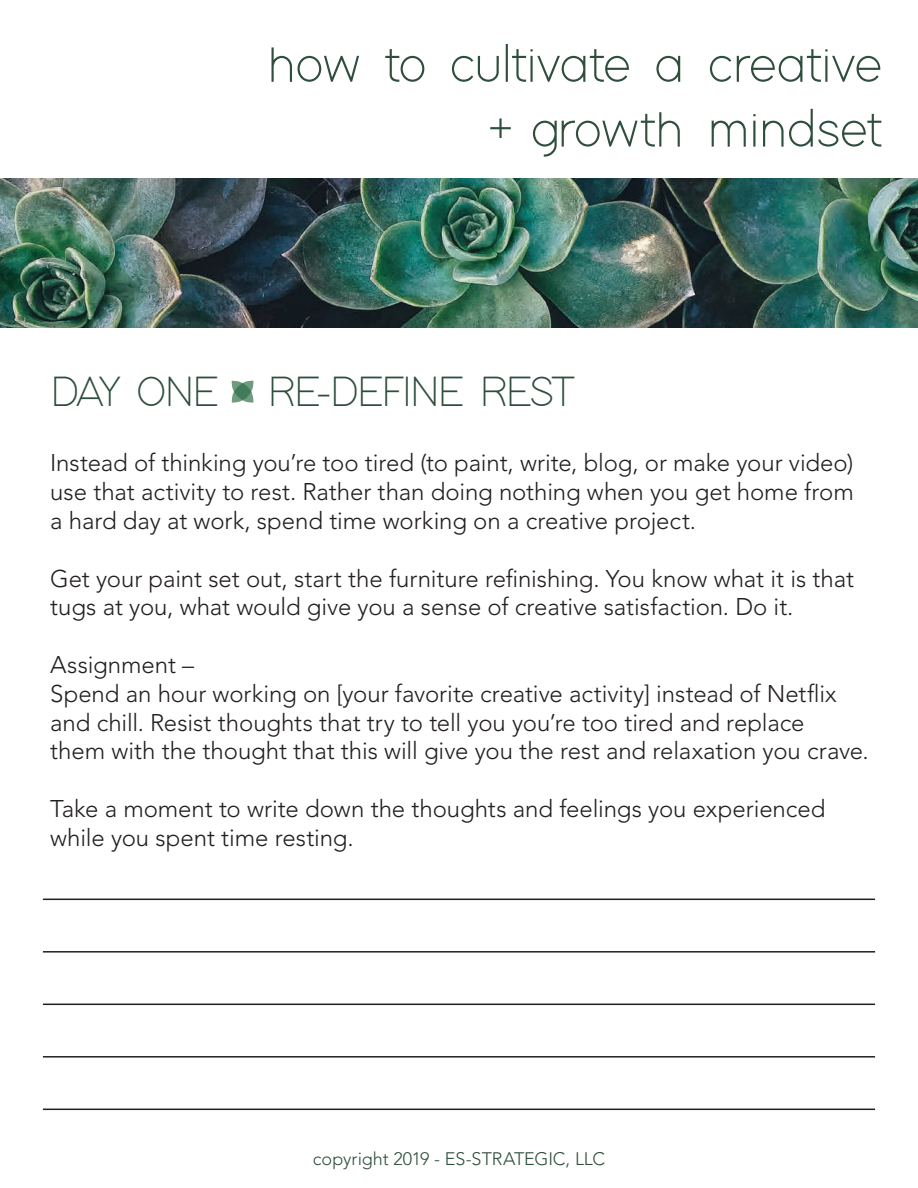
<style>
.page{position:relative;width:918px;height:1188px;background:#fff}
.page>*{position:absolute;margin:0;border:0;box-sizing:border-box;transform-origin:0 0}
.t1{font:300 54px/64.8px "Modern Sans";letter-spacing:-.02em;color:#2f4e3c;text-align:right}
.t2{font:300 43.2px "Modern Sans";letter-spacing:-.055em;color:#2f4e3c}
.t3{font:300 24px/28.8px "Avenir LT Std";letter-spacing:-.005em;color:#231f20}
.t4{font:300 18px "Avenir LT Std";letter-spacing:-.005em;color:#2f4e3c}
</style>
<div class="page">
<img style="left:0;top:178px;width:918px;height:150px">
<svg style="left:232px;top:381px;width:22px;height:22px"></svg>
<hr style="left:43px;top:951px;width:832px;height:2px;background:#231f20">
<hr style="left:43px;top:899px;width:832px;height:1px;background:#231f20">
<hr style="left:43px;top:1004px;width:832px;height:1px;background:#231f20">
<hr style="left:43px;top:1056px;width:832px;height:2px;background:#231f20">
<hr style="left:43px;top:1109px;width:832px;height:1px;background:#231f20">
<h1 class="t1" style="left:267px;top:25px;width:617px">how to cultivate a creative + growth mindset</h1>
<h2 class="t2" style="left:50px;top:359px;width:527px">DAY ONE RE-DEFINE REST</h2>
<p class="t3" style="left:50px;top:449px;width:805px;text-align:justify">Instead of thinking you’re too tired (to paint, write, blog, or make your video) use that activity to rest. Rather than doing nothing when you get home from a hard day at work, spend time working on a creative project.</p>
<p class="t3" style="left:50px;top:564px;width:805px">Get your paint set out, start the furniture refinishing. You know what it is that tugs at you, what would give you a sense of creative satisfaction. Do it.</p>
<p class="t3" style="left:50px;top:650px;width:820px">Assignment –<br>Spend an hour working on [your favorite creative activity] instead of Netflix and chill. Resist thoughts that try to tell you you’re too tired and replace<br>them with the thought that this will give you the rest and relaxation you crave.</p>
<p class="t3" style="left:50px;top:794px;width:777px">Take a moment to write down the thoughts and feelings you experienced while you spent time resting.</p>
<p class="t4" style="left:313px;top:1148px;width:294px">copyright 2019 - ES-STRATEGIC, LLC</p>
</div>
